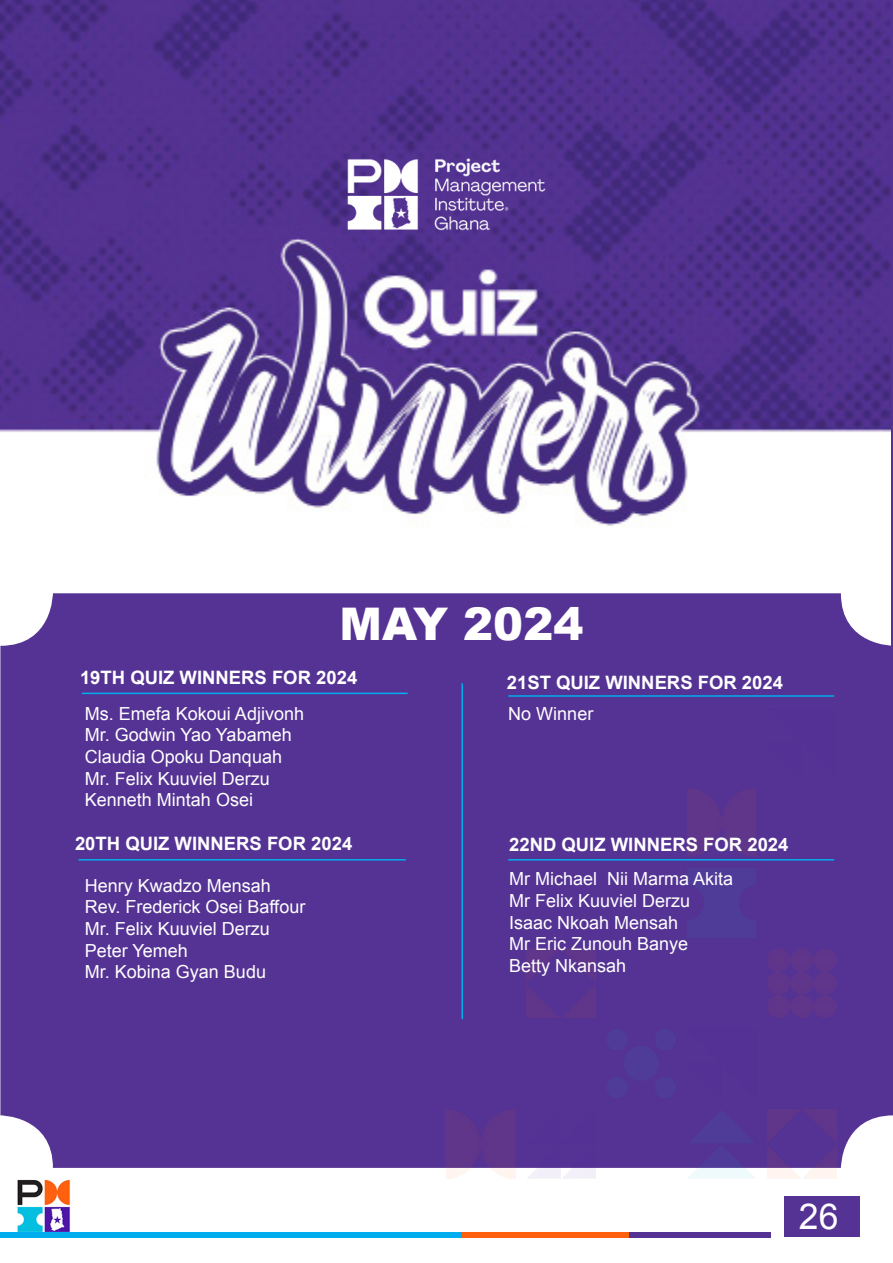
<style>
.page{position:relative;width:893px;height:1263px;background:#fff}
.page>*{position:absolute;margin:0;border:0;box-sizing:border-box;transform-origin:0 0}
.t1{font:900 45px "Arial";color:#fff}
.t2{font:35.55px "Arial";color:#fff}
.t3{font:700 18.45px "Arial";color:#fff}
.t4{font:18px/21.6px "Arial";color:#fff}
</style>
<div class="page">
<img style="left:0;top:0;width:891px;height:1238px">
<div style="left:0;top:593px;width:893px;height:575px;background:#553394;border-radius:52px"></div>
<img style="left:422px;top:695px;width:453px;height:531px">
<img style="left:18px;top:1179px;width:60px;height:53px">
<div style="left:309px;top:1232px;width:462px;height:5px;background:#553394"></div>
<div style="left:167px;top:1232px;width:462px;height:5px;background:#ff610f"></div>
<div style="left:0;top:1232px;width:461px;height:5px;background:#00aeef"></div>
<div style="left:784px;top:1197px;width:76px;height:40px;background:#553394"></div>
<hr style="left:461px;top:683px;width:2px;height:336px;background:#00aeef">
<hr style="left:79px;top:859px;width:327px;height:2px;background:#00aeef">
<hr style="left:508px;top:859px;width:326px;height:2px;background:#00aeef">
<img style="left:348px;top:158px;width:197px;height:72px">
<hr style="left:82px;top:693px;width:326px;height:1px;background:#00aeef">
<hr style="left:508px;top:695px;width:326px;height:2px;background:#00aeef">
<hr style="left:891px;top:0;width:2px;height:801px;background:#553394">
<h1 class="t1" style="left:340px;top:591px;width:245px">MAY 2024</h1>
<p class="t3" style="left:80px;top:665px;width:279px">19TH QUIZ WINNERS FOR 2024</p>
<p class="t4" style="left:85px;top:703px;width:221px">Ms. Emefa Kokoui Adjivonh<br>Mr. Godwin Yao Yabameh<br>Claudia Opoku Danquah<br>Mr. Felix Kuuviel Derzu<br>Kenneth Mintah Osei</p>
<p class="t3" style="left:507px;top:670px;width:278px">21ST QUIZ WINNERS FOR 2024</p>
<p class="t4" style="left:508px;top:703px;width:87px">No Winner</p>
<p class="t3" style="left:75px;top:832px;width:279px">20TH QUIZ WINNERS FOR 2024</p>
<p class="t3" style="left:509px;top:832px;width:281px">22ND QUIZ WINNERS FOR 2024</p>
<p class="t4" style="left:85px;top:875px;width:222px">Henry Kwadzo Mensah<br>Rev. Frederick Osei Baffour<br>Mr. Felix Kuuviel Derzu<br>Peter Yemeh<br>Mr. Kobina Gyan Budu</p>
<p class="t4" style="left:509px;top:869px;width:226px">Mr Michael Nii Marma Akita<br>Mr Felix Kuuviel Derzu<br>Isaac Nkoah Mensah<br>Mr Eric Zunouh Banye<br>Betty Nkansah</p>
<h2 class="t2" style="left:799px;top:1193px;width:41px">26</h2>
</div>
